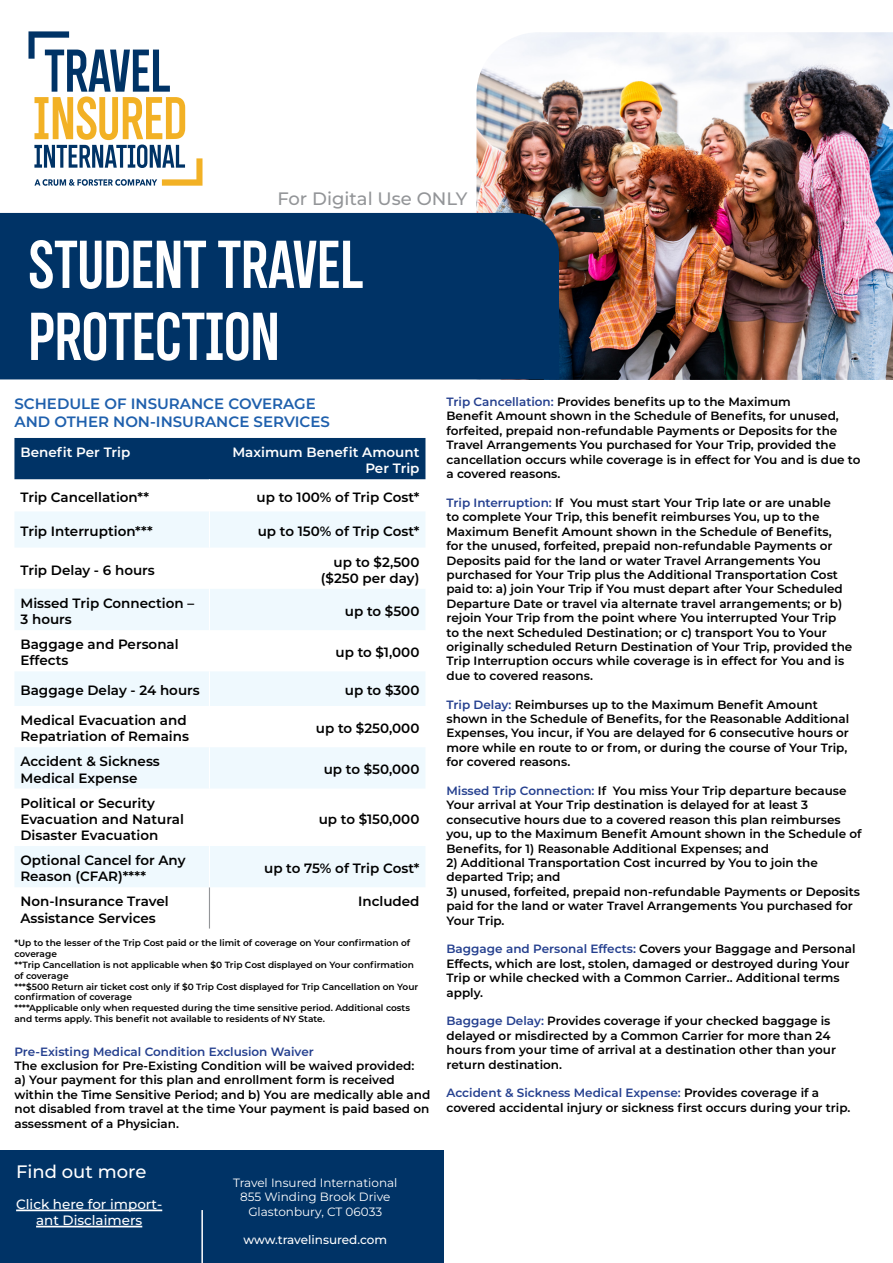
<style>
.page{position:relative;width:893px;height:1263px;background:#fff}
.page>*{position:absolute;margin:0;border:0;box-sizing:border-box;transform-origin:0 0}
.t1{font:600 67.5px/72px "Letterboard";color:#fff}
.t2{font:100 18px "Montserrat";color:#939598}
.t3{font:100 18px "Montserrat";color:#fff}
.t4{font:100 15px/18px "Montserrat";color:#1f60ad}
.t5{font:600 13.5px/16.2px "Montserrat";color:#000}
.t6{font:600 13.5px/16.2px "Montserrat";color:#fff;text-align:right}
.t7{font:100 13.5px/16.2px "Montserrat";color:#fff;text-align:center}
.t8{font:600 12px/14.4px "Montserrat";color:#000}
.t9{font:100 12px/14.4px "Montserrat";color:#fff;text-align:center}
.t10{font:600 12px "Montserrat";color:#25408f}
.t11{font:600 9px/10.8px "Montserrat";color:#000}
.s1{color:#25408f}
</style>
<div class="page">
<img style="left:477px;top:32px;width:416px;height:348px">
<div style="left:14px;top:438px;width:411px;height:41px;background:#036"></div>
<svg style="left:15px;top:512px;width:410px;height:375px;fill:#eff9fe"></svg>
<hr style="left:209px;top:887px;width:1px;height:41px;background:#939598">
<hr style="left:209px;top:511px;width:1px;height:37px;background:#fff">
<hr style="left:209px;top:548px;width:1px;height:41px;background:#fff">
<hr style="left:209px;top:589px;width:1px;height:41px;background:#fff">
<hr style="left:209px;top:630px;width:1px;height:41px;background:#fff">
<hr style="left:209px;top:671px;width:1px;height:35px;background:#fff">
<hr style="left:209px;top:706px;width:1px;height:41px;background:#fff">
<hr style="left:209px;top:747px;width:1px;height:41px;background:#fff">
<hr style="left:209px;top:788px;width:1px;height:58px;background:#fff">
<hr style="left:209px;top:846px;width:1px;height:41px;background:#fff">
<svg style="left:29px;top:31px;width:173px;height:155px"></svg>
<div style="left:0;top:213px;width:559px;height:166px;background:#036"></div>
<div style="left:0;top:1150px;width:443px;height:113px;background:#036"></div>
<hr style="left:201px;top:1210px;width:2px;height:53px;background:#fff">
<hr style="left:16px;top:1209px;width:146px;height:2px;background:#fff">
<hr style="left:36px;top:1226px;width:106px;height:1px;background:#fff">
<h2 class="t2" style="left:277px;top:186px;width:192px">For Digital Use ONLY</h2>
<h1 class="t1" style="left:28px;top:226px;width:336px">STUDENT TRAVEL<br>PROTECTION</h1>
<p class="t4" style="left:14px;top:394px;width:317px">SCHEDULE OF INSURANCE COVERAGE<br>AND OTHER NON-INSURANCE SERVICES</p>
<p class="t6" style="left:20px;top:443px;width:111px">Benefit Per Trip</p>
<p class="t6" style="left:232px;top:443px;width:189px">Maximum Benefit Amount<br>Per Trip</p>
<p class="t5" style="left:20px;top:488px;width:130px">Trip Cancellation**</p>
<p class="t5" style="left:257px;top:488px;width:164px">up to 100% of Trip Cost*</p>
<p class="t5" style="left:20px;top:523px;width:134px">Trip Interruption***</p>
<p class="t5" style="left:258px;top:523px;width:163px">up to 150% of Trip Cost*</p>
<p class="t5" style="left:20px;top:561px;width:136px">Trip Delay - 6 hours</p>
<p class="t5" style="left:321px;top:553px;width:100px;text-align:right">up to $2,500 ($250 per day)</p>
<p class="t5" style="left:20px;top:594px;width:175px">Missed Trip Connection –<br>3 hours</p>
<p class="t5" style="left:345px;top:602px;width:76px">up to $500</p>
<p class="t5" style="left:20px;top:636px;width:160px">Baggage and Personal<br>Effects</p>
<p class="t5" style="left:335px;top:644px;width:85px">up to $1,000</p>
<p class="t5" style="left:20px;top:682px;width:181px">Baggage Delay - 24 hours</p>
<p class="t5" style="left:345px;top:682px;width:76px">up to $300</p>
<p class="t5" style="left:20px;top:711px;width:170px">Medical Evacuation and<br>Repatriation of Remains</p>
<p class="t5" style="left:316px;top:720px;width:105px">up to $250,000</p>
<p class="t5" style="left:20px;top:753px;width:141px">Accident &amp; Sickness<br>Medical Expense</p>
<p class="t5" style="left:324px;top:761px;width:97px">up to $50,000</p>
<p class="t5" style="left:20px;top:794px;width:165px">Political or Security<br>Evacuation and Natural<br>Disaster Evacuation</p>
<p class="t5" style="left:319px;top:810px;width:102px">up to $150,000</p>
<p class="t5" style="left:20px;top:851px;width:167px">Optional Cancel for Any<br>Reason (CFAR)****</p>
<p class="t5" style="left:264px;top:860px;width:157px">up to 75% of Trip Cost*</p>
<p class="t5" style="left:20px;top:893px;width:150px">Non-Insurance Travel<br>Assistance Services</p>
<p class="t5" style="left:358px;top:893px;width:63px">Included</p>
<p class="t11" style="left:14px;top:937px;width:405px">*Up to the lesser of the Trip Cost paid or the limit of coverage on Your confirmation of coverage<br>**Trip Cancellation is not applicable when $0 Trip Cost displayed on Your confirmation of coverage<br>***$500 Return air ticket cost only if $0 Trip Cost displayed for Trip Cancellation on Your confirmation of coverage<br>****Applicable only when requested during the time sensitive period. Additional costs and terms apply. This benefit not available to residents of NY State.</p>
<p class="t10" style="left:14px;top:1043px;width:301px">Pre-Existing Medical Condition Exclusion Waiver</p>
<p class="t8" style="left:14px;top:1058px;width:417px">The exclusion for Pre-Existing Condition will be waived provided:<br>a) Your payment for this plan and enrollment form is received within the Time Sensitive Period; and b) You are medically able and not disabled from travel at the time Your payment is paid based on assessment of a Physician.</p>
<h2 class="t3" style="left:16px;top:1160px;width:132px">Find out more</h2>
<p class="t7" style="left:16px;top:1196px;width:148px">Click here for import&shy;ant Disclaimers</p>
<p class="t9" style="left:233px;top:1175px;width:166px">Travel Insured International<br>855 Winding Brook Drive<br>Glastonbury, CT 06033</p>
<p class="t9" style="left:243px;top:1232px;width:145px">www.travelinsured.com</p>
<p class="t8" style="left:446px;top:394px;width:416px"><span class="s1">Trip Cancellation:</span> Provides benefits up to the Maximum<br>Benefit Amount shown in the Schedule of Benefits, for unused, forfeited, prepaid non-refundable Payments or Deposits for the Travel Arrangements You purchased for Your Trip, provided the cancellation occurs while coverage is in effect for You and is due to a covered reasons.</p>
<p class="t8" style="left:446px;top:495px;width:407px"><span class="s1">Trip Interruption:</span> If You must start Your Trip late or are unable<br>to complete Your Trip, this benefit reimburses You, up to the Maximum Benefit Amount shown in the Schedule of Benefits,<br>for the unused, forfeited, prepaid non-refundable Payments or Deposits paid for the land or water Travel Arrangements You purchased for Your Trip plus the Additional Transportation Cost paid to: a) join Your Trip if You must depart after Your Scheduled Departure Date or travel via alternate travel arrangements; or b) rejoin Your Trip from the point where You interrupted Your Trip<br>to the next Scheduled Destination; or c) transport You to Your originally scheduled Return Destination of Your Trip, provided the Trip Interruption occurs while coverage is in effect for You and is due to covered reasons.</p>
<p class="t8" style="left:446px;top:696px;width:404px"><span class="s1">Trip Delay:</span> Reimburses up to the Maximum Benefit Amount shown in the Schedule of Benefits, for the Reasonable Additional Expenses, You incur, if You are delayed for 6 consecutive hours or more while en route to or from, or during the course of Your Trip, for covered reasons.</p>
<p class="t8" style="left:446px;top:783px;width:417px"><span class="s1">Missed Trip Connection:</span> If You miss Your Trip departure because Your arrival at Your Trip destination is delayed for at least 3 consecutive hours due to a covered reason this plan reimburses you, up to the Maximum Benefit Amount shown in the Schedule of Benefits, for 1) Reasonable Additional Expenses; and</p>
<p class="t8" style="left:446px;top:855px;width:373px">2) Additional Transportation Cost incurred by You to join the departed Trip; and</p>
<p class="t8" style="left:446px;top:884px;width:415px">3) unused, forfeited, prepaid non-refundable Payments or Deposits paid for the land or water Travel Arrangements You purchased for<br>Your Trip.</p>
<p class="t8" style="left:446px;top:941px;width:411px"><span class="s1">Baggage and Personal Effects:</span> Covers your Baggage and Personal Effects, which are lost, stolen, damaged or destroyed during Your Trip or while checked with a Common Carrier.. Additional terms apply.</p>
<p class="t8" style="left:446px;top:1013px;width:391px"><span class="s1">Baggage Delay:</span> Provides coverage if your checked baggage is delayed or misdirected by a Common Carrier for more than 24 hours from your time of arrival at a destination other than your return destination.</p>
<p class="t8" style="left:446px;top:1085px;width:405px"><span class="s1">Accident &amp; Sickness Medical Expense:</span> Provides coverage if a covered accidental injury or sickness first occurs during your trip.</p>
</div>
